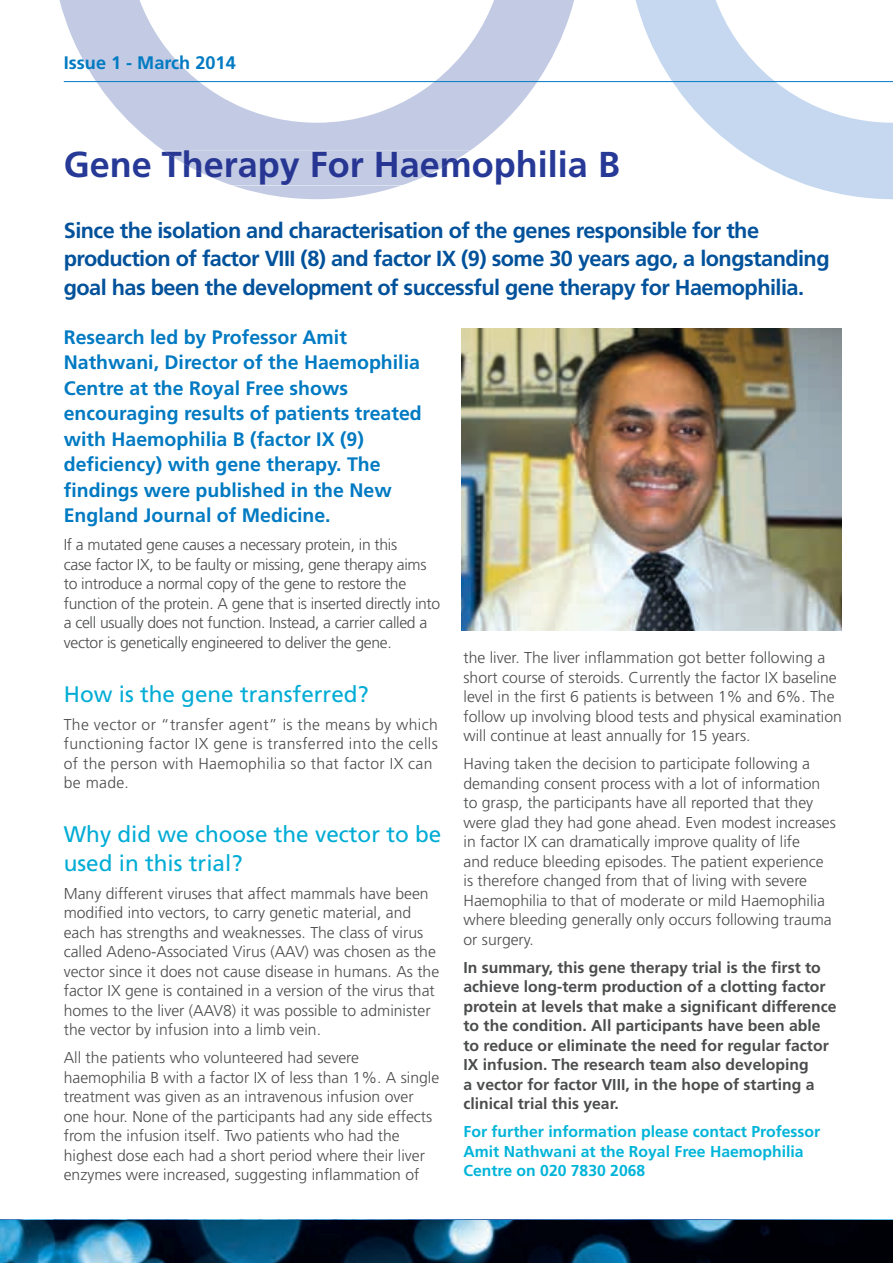
<style>
.page{position:relative;width:893px;height:1263px;background:#fff}
.page>*{position:absolute;margin:0;border:0;box-sizing:border-box;transform-origin:0 0}
.t1{font:700 36px "Frutiger";color:#263996}
.t2{font:22.5px/28.5px "Frutiger";color:#00acd5}
.t3{font:700 21.75px/28.5px "Frutiger";letter-spacing:-.025em;color:#01519b}
.t4{font:700 19.5px/25.5px "Frutiger";color:#007ac2}
.t5{font:700 18.15px "Frutiger";color:#007ac2}
.t6{font:300 15.75px/19.5px "Frutiger";color:#4b4c4d}
.t7{font:700 15.75px/19.5px "Frutiger";color:#4b4c4d}
.t8{font:300 15.75px/19.5px "Frutiger";letter-spacing:-.02em;color:#4b4c4d}
.t9{font:300 15.75px/19.5px "Frutiger";letter-spacing:.02em;color:#4b4c4d}
.t10{font:700 15.75px/19.5px "Frutiger";color:#00b4d9}
</style>
<div class="page">
<img style="left:0;top:1219px;width:893px;height:1px">
<img style="left:462px;top:328px;width:380px;height:302px">
<img style="left:0;top:1220px;width:893px;height:43px">
<svg style="left:59px;top:0;width:515px;height:199px"></svg>
<svg style="left:163px;top:150px;width:307px;height:35px"></svg>
<svg style="left:636px;top:0;width:257px;height:199px"></svg>
<hr style="left:64px;top:81px;width:829px;height:1px;background:#007ac2">
<p class="t5" style="left:64px;top:52px;width:173px">Issue 1 - March 2014</p>
<h1 class="t1" style="left:64px;top:144px;width:558px">Gene Therapy For Haemophilia B</h1>
<h3 class="t3" style="left:64px;top:216px;width:767px">Since the isolation and characterisation of the genes responsible for the production of factor VIII (8) and factor IX (9) some 30 years ago, a longstanding goal has been the development of successful gene therapy for Haemophilia.</h3>
<p class="t4" style="left:64px;top:324px;width:359px">Research led by Professor Amit Nathwani, Director of the Haemophilia Centre at the Royal Free shows encouraging results of patients treated with Haemophilia B (factor IX (9) deficiency) with gene therapy. The findings were published in the New England Journal of Medicine.</p>
<p class="t8" style="left:64px;top:535px;width:378px">If a mutated gene causes a necessary protein, in this<br>case factor IX, to be faulty or missing, gene therapy aims to introduce a normal copy of the gene to restore the function of the protein. A gene that is inserted directly into a cell usually does not function. Instead, a carrier called a vector is genetically engineered to deliver the gene.</p>
<h2 class="t2" style="left:64px;top:680px;width:307px">How is the gene transferred?</h2>
<p class="t9" style="left:64px;top:715px;width:376px">The vector or “transfer agent” is the means by which functioning factor IX gene is transferred into the cells of the person with Haemophilia so that factor IX can be made.</p>
<h2 class="t2" style="left:64px;top:820px;width:379px">Why did we choose the vector to be used in this trial?</h2>
<p class="t6" style="left:64px;top:884px;width:377px">Many different viruses that affect mammals have been modified into vectors, to carry genetic material, and each has strengths and weaknesses. The class of virus called Adeno-Associated Virus (AAV) was chosen as the vector since it does not cause disease in humans. As the factor IX gene is contained in a version of the virus that homes to the liver (AAV8) it was possible to administer the vector by infusion into a limb vein.</p>
<p class="t6" style="left:64px;top:1048px;width:377px">All the patients who volunteered had severe haemophilia B with a factor IX of less than 1%. A single treatment was given as an intravenous infusion over one hour. None of the participants had any side effects from the infusion itself. Two patients who had the highest dose each had a short period where their liver enzymes were increased, suggesting inflammation of</p>
<p class="t6" style="left:463px;top:648px;width:380px">the liver. The liver inflammation got better following a short course of steroids. Currently the factor IX baseline level in the first 6 patients is between 1% and 6%. The follow up involving blood tests and physical examination will continue at least annually for 15 years.</p>
<p class="t6" style="left:463px;top:754px;width:374px">Having taken the decision to participate following a demanding consent process with a lot of information to grasp, the participants have all reported that they were glad they had gone ahead. Even modest increases in factor IX can dramatically improve quality of life<br>and reduce bleeding episodes. The patient experience is therefore changed from that of living with severe Haemophilia to that of moderate or mild Haemophilia where bleeding generally only occurs following trauma or surgery.</p>
<p class="t7" style="left:463px;top:958px;width:374px">In summary, this gene therapy trial is the first to achieve long-term production of a clotting factor protein at levels that make a significant difference to the condition. All participants have been able to reduce or eliminate the need for regular factor IX infusion. The research team also developing<br>a vector for factor VIII, in the hope of starting a clinical trial this year.</p>
<p class="t10" style="left:463px;top:1122px;width:358px">For further information please contact Professor<br>Amit Nathwani at the Royal Free Haemophilia<br>Centre on 020 7830 2068</p>
</div>
